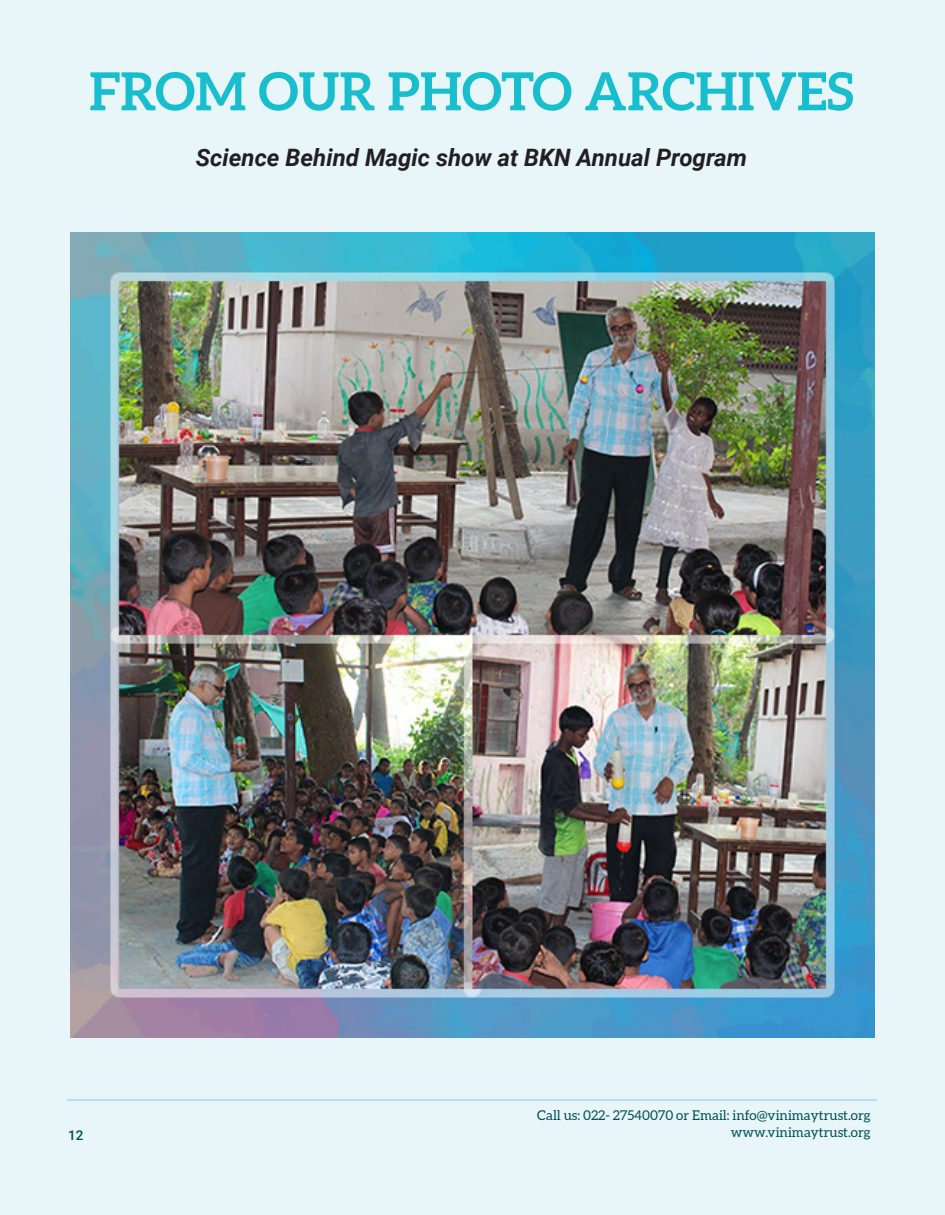
<style>
.page{position:relative;width:945px;height:1215px;background:#e8f6fa}
.page>*{position:absolute;margin:0;border:0;box-sizing:border-box;transform-origin:0 0}
.t1{font:700 52.5px "Aleo";color:#18bece}
.t2{font:italic 700 24px "Roboto";color:#231f20}
.t3{font:13.5px "Aleo";color:#004f56}
.t4{font:500 13.5px "Roboto";color:#004f56}
</style>
<div class="page">
<hr style="left:67px;top:1100px;width:810px;height:1px;background:#b2e1ef">
<img style="left:70px;top:233px;width:805px;height:804px">
<p class="t1" style="left:89px;top:61px;width:766px">FROM OUR PHOTO ARCHIVES</p>
<p class="t2" style="left:196px;top:141px;width:553px">Science Behind Magic show at BKN Annual Program</p>
<p class="t3" style="left:537px;top:1108px;width:335px">Call us: 022- 27540070 or Email: info@vinimaytrust.org</p>
<p class="t4" style="left:68px;top:1125px;width:17px">12</p>
<p class="t3" style="left:731px;top:1124px;width:141px">www.vinimaytrust.org</p>
</div>
